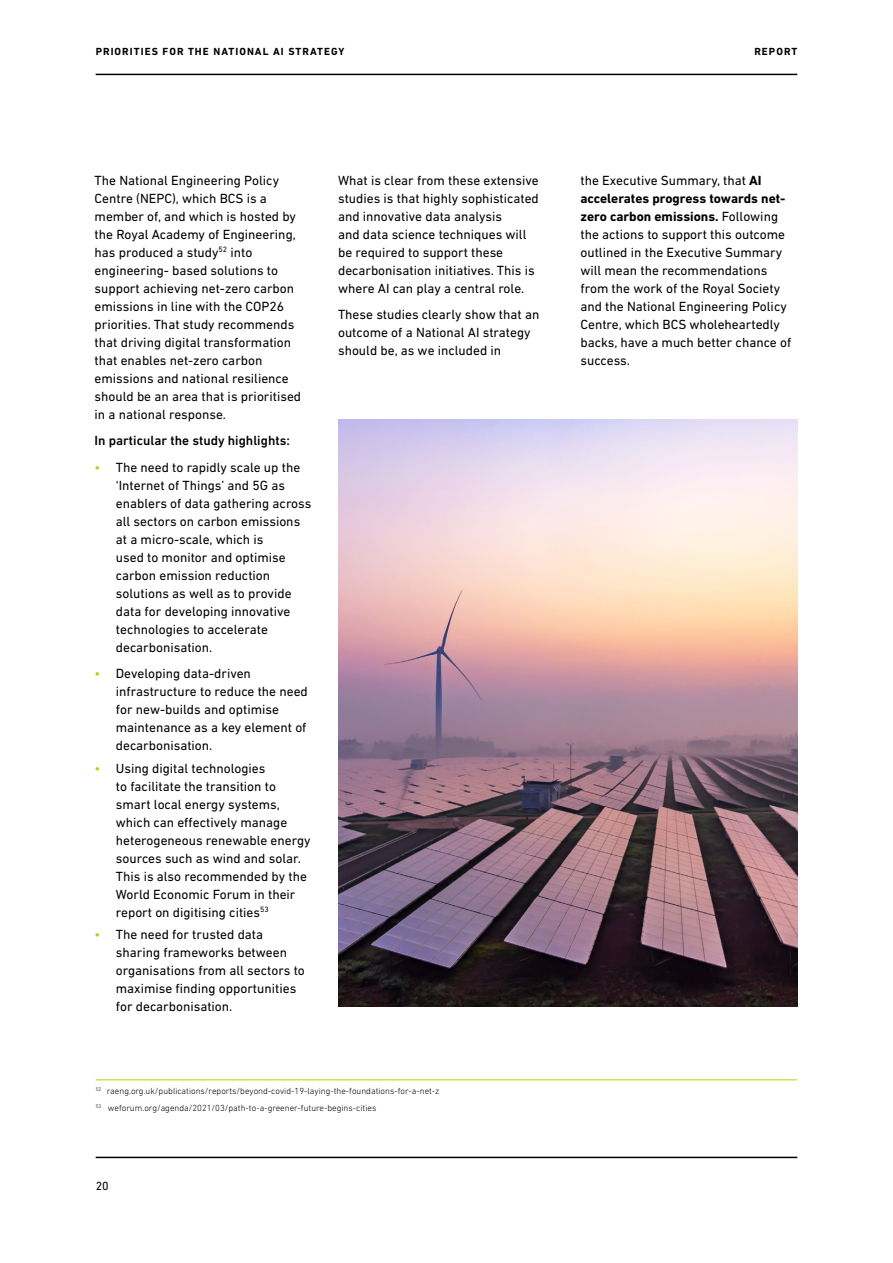
<style>
.page{position:relative;width:893px;height:1263px;background:#fff}
.page>*{position:absolute;margin:0;border:0;box-sizing:border-box;transform-origin:0 0}
.t1{font:13.5px/18px "DIN Next LT Pro";color:#000}
.t2{font:500 13.5px "DIN Next LT Pro";color:#000}
.t3{font:12px "DIN Next LT Pro";color:#000}
.t4{font:700 10.5px "DIN Next LT Pro";letter-spacing:.1em;color:#000}
.t5{font:300 9px/16.2px "DIN Next LT Pro";color:#000}
.s1{color:#bccf00}
.s2{font-weight:700}
</style>
<div class="page">
<hr style="left:96px;top:1079px;width:701px;height:1px;background:#bccf00">
<img style="left:338px;top:419px;width:459px;height:588px">
<hr style="left:96px;top:74px;width:701px;height:1px;background:#020203">
<hr style="left:96px;top:1157px;width:701px;height:1px;background:#020203">
<p class="t4" style="left:96px;top:45px;width:250px">PRIORITIES FOR THE NATIONAL AI STRATEGY</p>
<p class="t4" style="left:754px;top:45px;width:45px">REPORT</p>
<p class="t1" style="left:95px;top:171px;width:208px">The National Engineering Policy<br>Centre (NEPC), which BCS is a member of, and which is hosted by the Royal Academy of Engineering, has produced a study<sup>52</sup> into engineering- based solutions to support achieving net-zero carbon emissions in line with the COP26 priorities. That study recommends that driving digital transformation that enables net-zero carbon emissions and national resilience should be an area that is prioritised in a national response.</p>
<p class="t2" style="left:95px;top:433px;width:197px">In particular the study highlights:</p>
<p class="t1" style="left:116px;top:458px;width:197px;text-indent:-21px"><span class="s1">•</span> The need to rapidly scale up the ‘Internet of Things’ and 5G as enablers of data gathering across all sectors on carbon emissions at a micro-scale, which is<br>used to monitor and optimise carbon emission reduction solutions as well as to provide data for developing innovative technologies to accelerate decarbonisation.</p>
<p class="t1" style="left:116px;top:664px;width:194px;text-indent:-21px"><span class="s1">•</span> Developing data-driven infrastructure to reduce the need for new-builds and optimise maintenance as a key element of decarbonisation.</p>
<p class="t1" style="left:116px;top:759px;width:196px;text-indent:-21px"><span class="s1">•</span> Using digital technologies<br>to facilitate the transition to smart local energy systems, which can effectively manage heterogeneous renewable energy sources such as wind and solar.<br>This is also recommended by the<br>World Economic Forum in their report on digitising cities<sup>53</sup></p>
<p class="t1" style="left:116px;top:925px;width:191px;text-indent:-21px"><span class="s1">•</span> The need for trusted data sharing frameworks between organisations from all sectors to maximise finding opportunities for decarbonisation.</p>
<p class="t1" style="left:338px;top:171px;width:202px">What is clear from these extensive studies is that highly sophisticated and innovative data analysis<br>and data science techniques will be required to support these decarbonisation initiatives. This is where AI can play a central role.</p>
<p class="t1" style="left:338px;top:306px;width:203px">These studies clearly show that an outcome of a National AI strategy should be, as we included in</p>
<p class="t5" style="left:96px;top:1083px;width:345px"><sup>52</sup> raeng.org.uk/publications/reports/beyond-covid-19-laying-the-foundations-for-a-net-z<br><sup>53</sup> weforum.org/agenda/2021/03/path-to-a-greener-future-begins-cities</p>
<p class="t3" style="left:96px;top:1179px;width:15px">20</p>
<p class="t1" style="left:580px;top:171px;width:212px">the Executive Summary, that <span class="s2">AI accelerates progress towards net&shy;zero carbon emissions.</span> Following the actions to support this outcome outlined in the Executive Summary will mean the recommendations from the work of the Royal Society and the National Engineering Policy<br>Centre, which BCS wholeheartedly backs, have a much better chance of success.</p>
</div>
